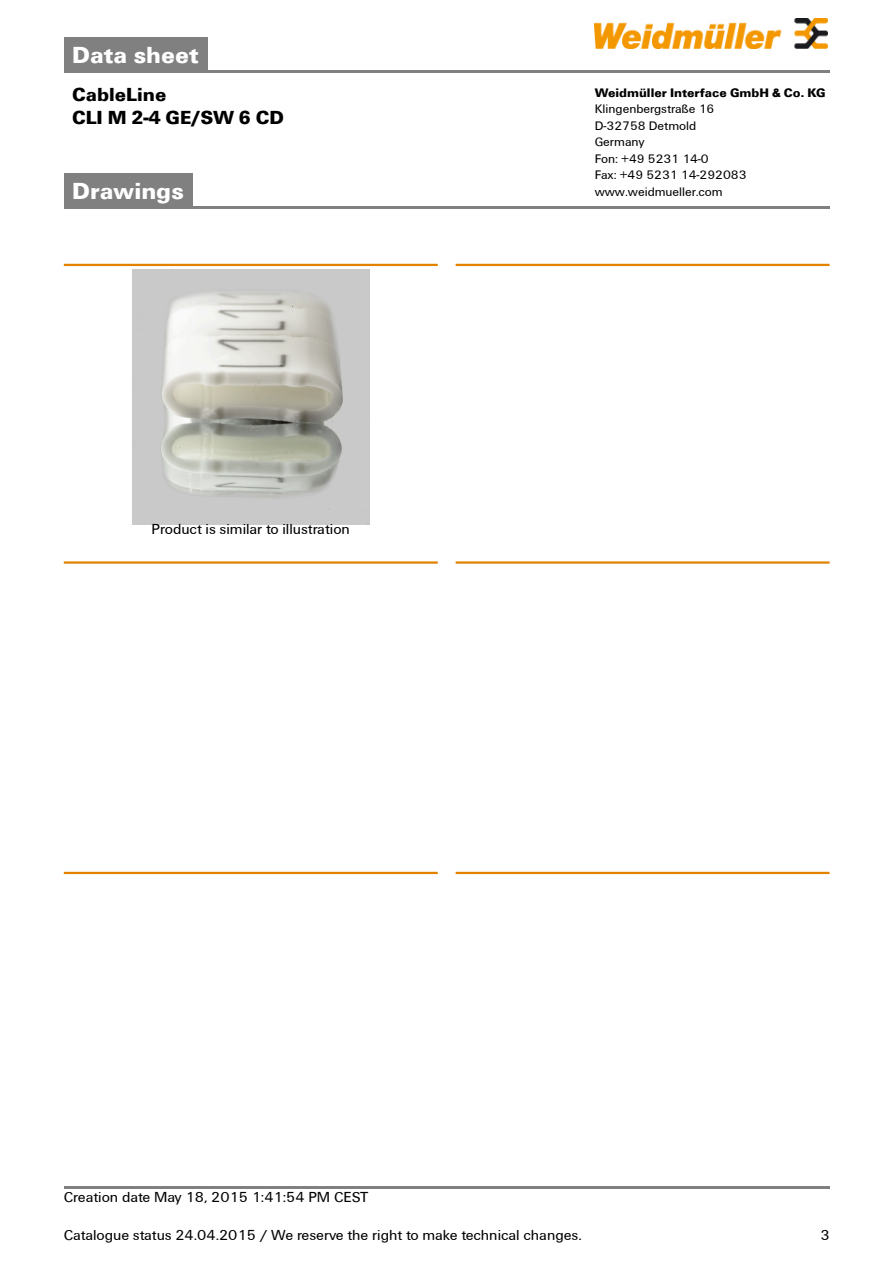
<style>
.page{position:relative;width:893px;height:1263px;background:#fff}
.page>*{position:absolute;margin:0;border:0;box-sizing:border-box;transform-origin:0 0}
.t1{font:700 24px "Weidmueller";color:#fff}
.t2{font:700 19.5px/22.5px "Weidmueller";color:#000}
.t3{font:15px "Weidmueller";color:#000}
.t4{font:12.75px/16.5px "Weidmueller";color:#000}
.t5{font:700 12.75px "Weidmueller";color:#000}
</style>
<div class="page">
<div style="left:64px;top:38px;width:143px;height:32px;background:#808080"></div>
<hr style="left:64px;top:70px;width:765px;height:2px;background:#808080">
<img style="left:594px;top:18px;width:233px;height:30px">
<div style="left:64px;top:174px;width:129px;height:32px;background:#808080"></div>
<hr style="left:64px;top:206px;width:765px;height:3px;background:#808080">
<hr style="left:64px;top:1186px;width:765px;height:3px;background:#808080">
<hr style="left:64px;top:264px;width:374px;height:2px;background:#e18200">
<img style="left:132px;top:269px;width:238px;height:255px">
<hr style="left:455px;top:264px;width:374px;height:2px;background:#e18200">
<hr style="left:64px;top:561px;width:374px;height:3px;background:#e18200">
<hr style="left:455px;top:561px;width:374px;height:3px;background:#e18200">
<hr style="left:64px;top:872px;width:374px;height:2px;background:#e18200">
<hr style="left:455px;top:872px;width:374px;height:2px;background:#e18200">
<h1 class="t1" style="left:72px;top:40px;width:128px">Data sheet</h1>
<h2 class="t2" style="left:72px;top:83px;width:213px">CableLine<br>CLI M 2-4 GE/SW 6 CD</h2>
<p class="t5" style="left:594px;top:85px;width:232px">Weidmüller Interface GmbH &amp; Co. KG</p>
<p class="t4" style="left:594px;top:101px;width:153px">Klingenbergstraße 16<br>D-32758 Detmold<br>Germany<br>Fon: +49 5231 14-0<br>Fax: +49 5231 14-292083</p>
<h1 class="t1" style="left:72px;top:176px;width:113px">Drawings</h1>
<p class="t4" style="left:594px;top:183px;width:129px">www.weidmueller.com</p>
<p class="t3" style="left:152px;top:520px;width:200px">Product is similar to illustration</p>
<p class="t3" style="left:64px;top:1188px;width:306px">Creation date May 18, 2015 1:41:54 PM CEST</p>
<p class="t3" style="left:64px;top:1227px;width:519px">Catalogue status 24.04.2015 / We reserve the right to make technical changes.</p>
<p class="t3" style="left:820px;top:1227px;width:11px">3</p>
</div>
